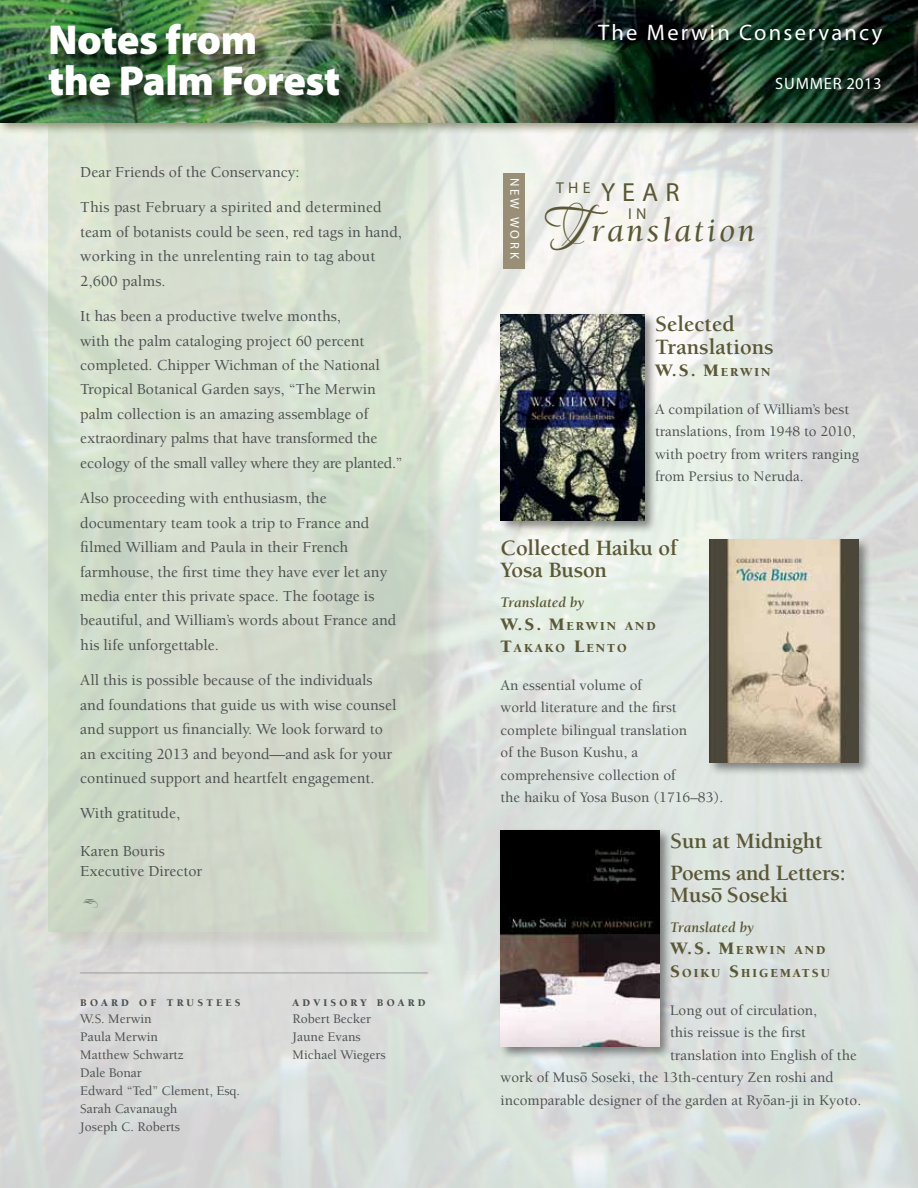
<style>
.page{position:relative;width:918px;height:1188px;background:#fff}
.page>*{position:absolute;margin:0;border:0;box-sizing:border-box;transform-origin:0 0}
.t1{font:900 42px/40.5px "Myriad Pro";letter-spacing:-.01em;color:#fff}
.t2{font:italic 34.5px "Berkeley";letter-spacing:.08em;color:#5b5836}
.t3{font:26.25px "Myriad Pro";color:#5b5836}
.t4{font:700 22.5px/22.5px "Berkeley";letter-spacing:-.01em;color:#5b5836}
.t5{font:22.5px "Myriad Pro";letter-spacing:.1em;color:#fff}
.t6{font:900 18px "Berkeley";color:#5b5836}
.t7{font:16.5px "Myriad Pro";letter-spacing:.05em;color:#fff}
.t8{font:500 15.75px/24.5px "Berkeley";color:#4e5151}
.t9{font:15.75px "Myriad Pro";color:#5b5836}
.t10{font:500 15px/22.5px "Berkeley";color:#4e5151}
.t11{font:italic 700 15px "Berkeley";color:#5b5836}
.t12{font:500 13.5px/18px "Berkeley";color:#4e5151}
.t13{font:12.75px "Myriad Pro";letter-spacing:.22em;color:#fff}
.t14{font:900 12.6px/22.5px "Berkeley";letter-spacing:.16em;color:#5b5836}
.t15{font:900 10.5px "Berkeley";letter-spacing:.3em;color:#4e5151}
.s1{font-family:"Passions Conflict ROB";font-style:normal;font-size:44.25px}
.s2{font-size:12.6px}
.s3{font-size:18px}
</style>
<div class="page">
<div style="left:0;top:0;width:918px;height:135px;background:#5b5836;opacity:.55"></div>
<img style="left:0;top:0;width:918px;height:122px">
<svg style="left:50px;top:124px;width:397px;height:827px;background:#d9dcd5"></svg>
<svg style="left:48px;top:122px;width:380px;height:810px;background:#d1dacb"></svg>
<hr style="left:80px;top:973px;width:348px;height:1px;background:#9d9f9f">
<div style="left:52px;top:26px;width:305px;height:88px;background:#000;opacity:.75"></div>
<div style="left:707px;top:537px;width:165px;height:239px;background:#000;opacity:.44"></div>
<img style="left:710px;top:540px;width:148px;height:222px">
<div style="left:498px;top:828px;width:175px;height:232px;background:#000;opacity:.44"></div>
<img style="left:501px;top:831px;width:158px;height:215px">
<div style="left:498px;top:311px;width:160px;height:223px;background:#000;opacity:.44"></div>
<img style="left:501px;top:314px;width:143px;height:207px">
<div style="left:503px;top:173px;width:22px;height:96px;background:#988f76"></div>
<svg style="left:712px;top:888px;width:9px;height:2px"></svg>
<svg style="left:83px;top:899px;width:15px;height:9px"></svg>
<h1 class="t1" style="left:48px;top:18px;width:294px">Notes from<br>the Palm Forest</h1>
<p class="t8" style="left:80px;top:160px;width:221px">Dear Friends of the Conservancy:</p>
<p class="t8" style="left:80px;top:196px;width:323px">This past February a spirited and determined team of botanists could be seen, red tags in hand, working in the unrelenting rain to tag about 2,600 palms.</p>
<p class="t8" style="left:80px;top:304px;width:324px">It has been a productive twelve months,<br>with the palm cataloging project 60 percent completed. Chipper Wichman of the National Tropical Botanical Garden says, “The Merwin palm collection is an amazing assemblage of extraordinary palms that have transformed the ecology of the small valley where they are planted.”</p>
<p class="t8" style="left:80px;top:486px;width:317px">Also proceeding with enthusiasm, the documentary team took a trip to France and filmed William and Paula in their French farmhouse, the first time they have ever let any media enter this private space. The footage is beautiful, and William’s words about France and his life unforgettable.</p>
<p class="t8" style="left:80px;top:668px;width:318px">All this is possible because of the individuals and foundations that guide us with wise counsel and support us financially. We look forward to an exciting 2013 and beyond—and ask for your continued support and heartfelt engagement.</p>
<p class="t8" style="left:80px;top:802px;width:101px">With gratitude,</p>
<p class="t8" style="left:80px;top:842px;width:124px;line-height:19.5px">Karen Bouris<br>Executive Director</p>
<p class="t15" style="left:80px;top:997px;width:162px">BOARD OF TRUSTEES</p>
<p class="t12" style="left:80px;top:1010px;width:161px">W.S. Merwin<br>Paula Merwin<br>Matthew Schwartz<br>Dale Bonar<br>Edward “Ted” Clement, Esq.<br>Sarah Cavanaugh<br>Joseph C. Roberts</p>
<p class="t15" style="left:293px;top:997px;width:134px">ADVISORY BOARD</p>
<p class="t12" style="left:293px;top:1010px;width:95px">Robert Becker<br>Jaune Evans<br>Michael Wiegers</p>
<h3 class="t5" style="left:598px;top:18px;width:286px">The Merwin Conservancy</h3>
<p class="t7" style="left:775px;top:74px;width:108px">SUMMER 2013</p>
<p class="t13" style="left:523px;top:178px;width:82px;rotate:90deg">NEW WORK</p>
<h3 class="t3" style="left:556px;top:176px;width:125px"><sup>THE</sup> YEAR</h3>
<p class="t9" style="left:628px;top:204px;width:20px">I N</p>
<h2 class="t2" style="left:545px;top:212px;width:212px"><span class="s1">T</span> ranslation</h2>
<h3 class="t4" style="left:655px;top:313px;width:120px">Selected<br>Translations</h3>
<p class="t6" style="left:655px;top:361px;width:117px">W.S. M<span class="s2">ERWIN</span></p>
<p class="t10" style="left:655px;top:398px;width:206px">A compilation of William’s best translations, from 1948 to 2010, with poetry from writers ranging from Persius to Neruda.</p>
<h3 class="t4" style="left:501px;top:537px;width:178px">Collected Haiku of<br>Yosa Buson</h3>
<p class="t11" style="left:501px;top:594px;width:85px">Translated by</p>
<p class="t14" style="left:501px;top:615px;width:157px"><span class="s3">W.S. M</span>ERWIN AND<br><span class="s3">T</span>AKAKO <span class="s3">L</span>ENTO</p>
<p class="t10" style="left:501px;top:674px;width:224px">An essential volume of<br>world literature and the first complete bilingual translation<br>of the Buson Kushu, a comprehensive collection of<br>the haiku of Yosa Buson (1716–83).</p>
<h3 class="t4" style="left:670px;top:826px;width:177px;line-height:31.2px">Sun at Midnight<br>Poems and Letters:</h3>
<h3 class="t4" style="left:670px;top:884px;width:119px">Muso Soseki</h3>
<p class="t11" style="left:670px;top:919px;width:85px">Translated by</p>
<p class="t14" style="left:670px;top:939px;width:161px"><span class="s3">W.S. M</span>ERWIN AND<br><span class="s3">S</span>OIKU <span class="s3">S</span>HIGEMATSU</p>
<p class="t10" style="left:670px;top:999px;width:148px">Long out of circulation,</p>
<p class="t10" style="left:670px;top:1021px;width:137px">this reissue is the first</p>
<p class="t10" style="left:670px;top:1044px;width:188px">translation into English of the</p>
<p class="t10" style="left:501px;top:1066px;width:335px">work of Muso Soseki, the 13th-century Zen roshi and</p>
<p class="t10" style="left:501px;top:1089px;width:362px">incomparable designer of the garden at Ryoan-ji in Kyoto.</p>
</div>
